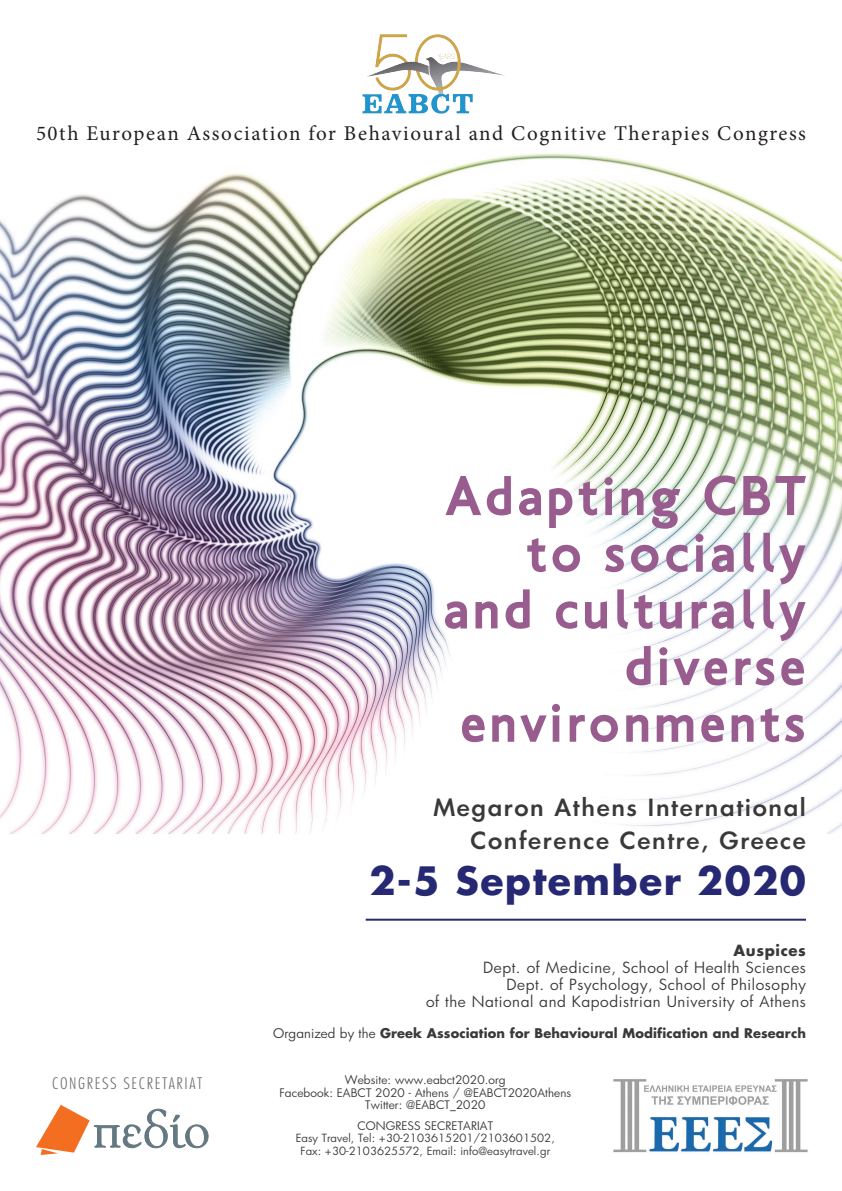
<style>
.page{position:relative;width:842px;height:1191px;background:#fff}
.page>*{position:absolute;margin:0;border:0;box-sizing:border-box;transform-origin:0 0}
.t1{font:700 56.7px/56.7px "PF Transport";letter-spacing:.04em;color:#985d8e;text-align:right}
.t2{font:700 38px "PF Futura Neu";letter-spacing:.04em;color:#272873}
.t3{font:500 23px/33px "PF Futura Neu";letter-spacing:.07em;color:#3a3838;text-align:right}
.t4{font:21px "Minion Pro";letter-spacing:.075em;color:#231f20}
.t5{font:100 15.5px "PF Futura Neu Cond";letter-spacing:.09em;color:#6c6d70;scale:1.1 1}
.t6{font:15px/17px "PF Futura Neu";letter-spacing:.04em;color:#3a3838;text-align:right}
.t7{font:700 15px "PF Futura Neu";letter-spacing:.04em;color:#3a3838}
.t8{font:700 13px "PF Futura Neu";letter-spacing:.01em;color:#3a3838}
.t9{font:11.5px/12.5px "PF Futura Neu";letter-spacing:.01em;color:#3a3838;text-align:center}
.t10{font:11px/12.5px "PF Futura Neu";letter-spacing:.01em;color:#3a3838;text-align:center}
.s1{font-weight:400}
</style>
<div class="page">
<img style="left:0;top:153px;width:842px;height:680px">
<img style="left:362px;top:34px;width:143px;height:80px">
<hr style="left:366px;top:918px;width:440px;height:2px;background:#272873">
<img style="left:613px;top:1079px;width:195px;height:74px">
<svg style="left:36px;top:1105px;width:172px;height:50px"></svg>
<h3 class="t4" style="left:36px;top:119px;width:771px">50th European Association for Behavioural and Cognitive Therapies Congress</h3>
<h1 class="t1" style="left:442px;top:467px;width:365px">Adapting CBT to socially and culturally diverse environments</h1>
<h3 class="t3" style="left:433px;top:791px;width:374px">Megaron Athens International<br>Conference Centre, Greece</h3>
<h2 class="t2" style="left:369px;top:854px;width:438px">2-5 September 2020</h2>
<p class="t7" style="left:734px;top:940px;width:74px">Auspices</p>
<p class="t6" style="left:426px;top:958px;width:381px">Dept. of Medicine, School of Health Sciences<br>Dept. of Psychology, School of Philosophy<br>of the National and Kapodistrian University of Athens</p>
<p class="t5" style="left:52px;top:1073px;width:138px">CONGRESS SECRETARIAT</p>
<p class="t8" style="left:273px;top:1024px;width:534px"><span class="s1">Organized by the</span> Greek Association for Behavioural Modification and Research</p>
<p class="t9" style="left:279px;top:1073px;width:293px">Website: www.eabct2020.org<br>Facebook: EABCT 2020 - Athens / @EABCT2020Athens<br>Twitter: @EABCT_2020</p>
<p class="t9" style="left:357px;top:1119px;width:137px">CONGRESS SECRETARIAT</p>
<p class="t10" style="left:296px;top:1132px;width:261px">Easy Travel, Tel: +30-2103615201/2103601502,<br>Fax: +30-2103625572, Email: info@easytravel.gr</p>
</div>
